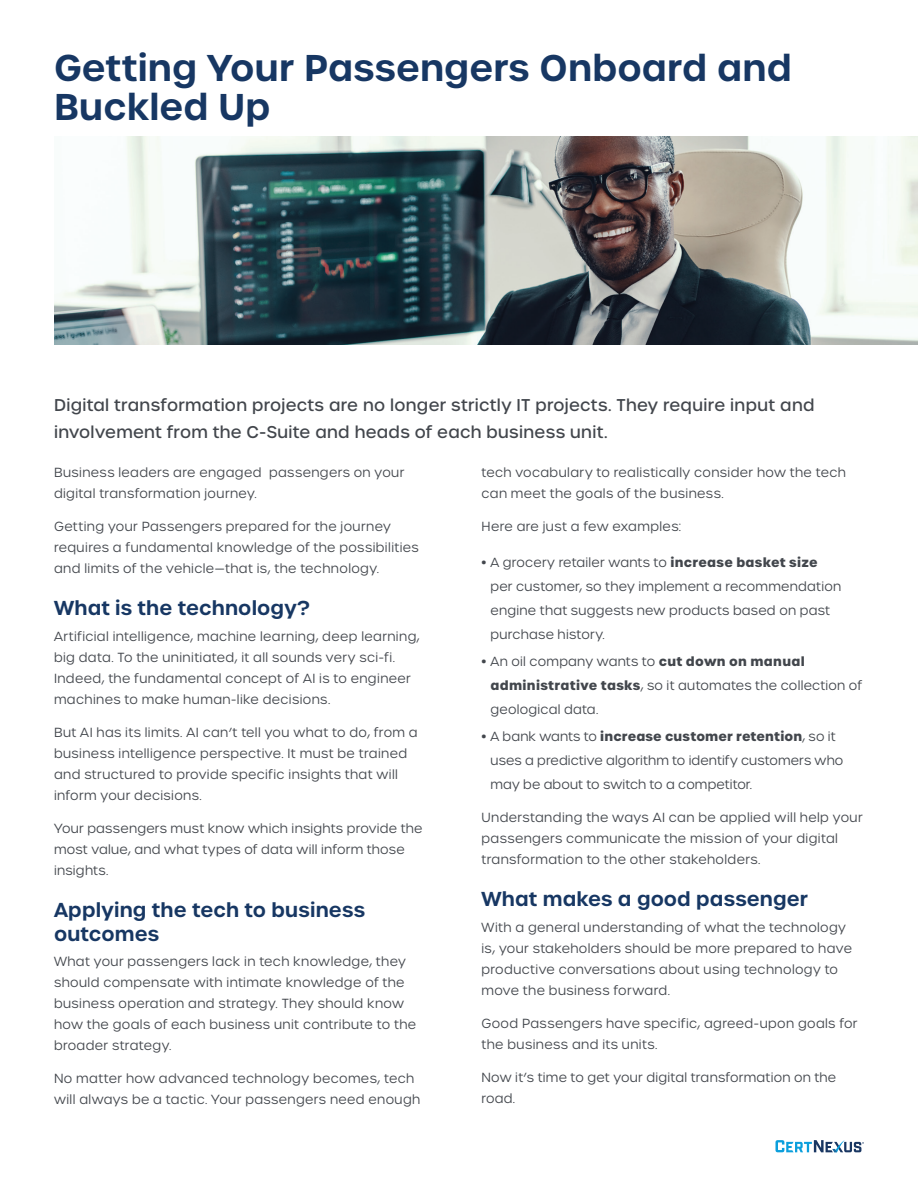
<style>
.page{position:relative;width:918px;height:1188px;background:#fff}
.page>*{position:absolute;margin:0;border:0;box-sizing:border-box;transform-origin:0 0}
.t1{font:600 36px/39px "Urbane";color:#173763}
.t2{font:600 19.5px/24px "Urbane";letter-spacing:.005em;color:#173763}
.t3{font:500 16.5px/27px "Urbane";letter-spacing:.02em;color:#42464c}
.t4{font:300 12.75px/21px "Urbane";letter-spacing:.025em;color:#42464c}
.s1{font-weight:500}
.s2{font-weight:700}
</style>
<div class="page">
<svg style="left:776px;top:1140px;width:88px;height:12px"></svg>
<img style="left:54px;top:136px;width:864px;height:209px">
<h1 class="t1" style="left:54px;top:49px;width:740px">Getting Your Passengers Onboard and<br>Buckled Up</h1>
<p class="t3" style="left:54px;top:392px;width:762px">Digital transformation projects are no longer strictly IT projects. They require input and involvement from the C-Suite and heads of each business unit.</p>
<p class="t4" style="left:54px;top:462px;width:352px">Business leaders are engaged passengers on your digital transformation journey.</p>
<p class="t4" style="left:54px;top:516px;width:366px">Getting your Passengers prepared for the journey requires a fundamental knowledge of the possibilities and limits of the vehicle—that is, the technology.</p>
<h2 class="t2" style="left:54px;top:596px;width:257px">What is the technology?</h2>
<p class="t4" style="left:54px;top:626px;width:367px">Artificial intelligence, machine learning, deep learning, big data. To the uninitiated, it all sounds very sci-fi.<br>Indeed, the fundamental concept of AI is to engineer machines to make human-like decisions.</p>
<p class="t4" style="left:54px;top:722px;width:365px">But AI has its limits. AI can’t tell you what to do, from a business intelligence perspective. It must be trained and structured to provide specific insights that will inform your decisions.</p>
<p class="t4" style="left:54px;top:818px;width:370px">Your passengers must know which insights provide the most value, and what types of data will inform those insights.</p>
<h2 class="t2" style="left:54px;top:898px;width:313px">Applying the tech to business outcomes</h2>
<p class="t4" style="left:54px;top:951px;width:364px">What your passengers lack in tech knowledge, they should compensate with intimate knowledge of the business operation and strategy. They should know how the goals of each business unit contribute to the broader strategy.</p>
<p class="t4" style="left:54px;top:1068px;width:368px">No matter how advanced technology becomes, tech will always be a tactic. Your passengers need enough</p>
<p class="t4" style="left:481px;top:462px;width:366px">tech vocabulary to realistically consider how the tech can meet the goals of the business.</p>
<p class="t4" style="left:481px;top:516px;width:201px">Here are just a few examples:</p>
<p class="t4" style="left:490px;top:551px;width:352px;line-height:24px;text-indent:-9px"><span class="s1">•</span> A grocery retailer wants to <span class="s2">increase basket size </span>per customer, so they implement a recommendation engine that suggests new products based on past purchase history.</p>
<p class="t4" style="left:490px;top:650px;width:373px;line-height:24px;text-indent:-9px"><span class="s1">•</span> An oil company wants to <span class="s2">cut down on manual administrative tasks</span>, so it automates the collection of geological data.</p>
<p class="t4" style="left:490px;top:725px;width:354px;line-height:24px;text-indent:-9px"><span class="s1">•</span> A bank wants to <span class="s2">increase customer retention</span>, so it uses a predictive algorithm to identify customers who may be about to switch to a competitor.</p>
<p class="t4" style="left:481px;top:807px;width:383px">Understanding the ways AI can be applied will help your passengers communicate the mission of your digital transformation to the other stakeholders.</p>
<h2 class="t2" style="left:482px;top:887px;width:328px">What makes a good passenger</h2>
<p class="t4" style="left:482px;top:917px;width:372px">With a general understanding of what the technology is, your stakeholders should be more prepared to have productive conversations about using technology to move the business forward.</p>
<p class="t4" style="left:482px;top:1013px;width:378px">Good Passengers have specific, agreed-upon goals for the business and its units.</p>
<p class="t4" style="left:482px;top:1067px;width:356px">Now it’s time to get your digital transformation on the road.</p>
</div>
